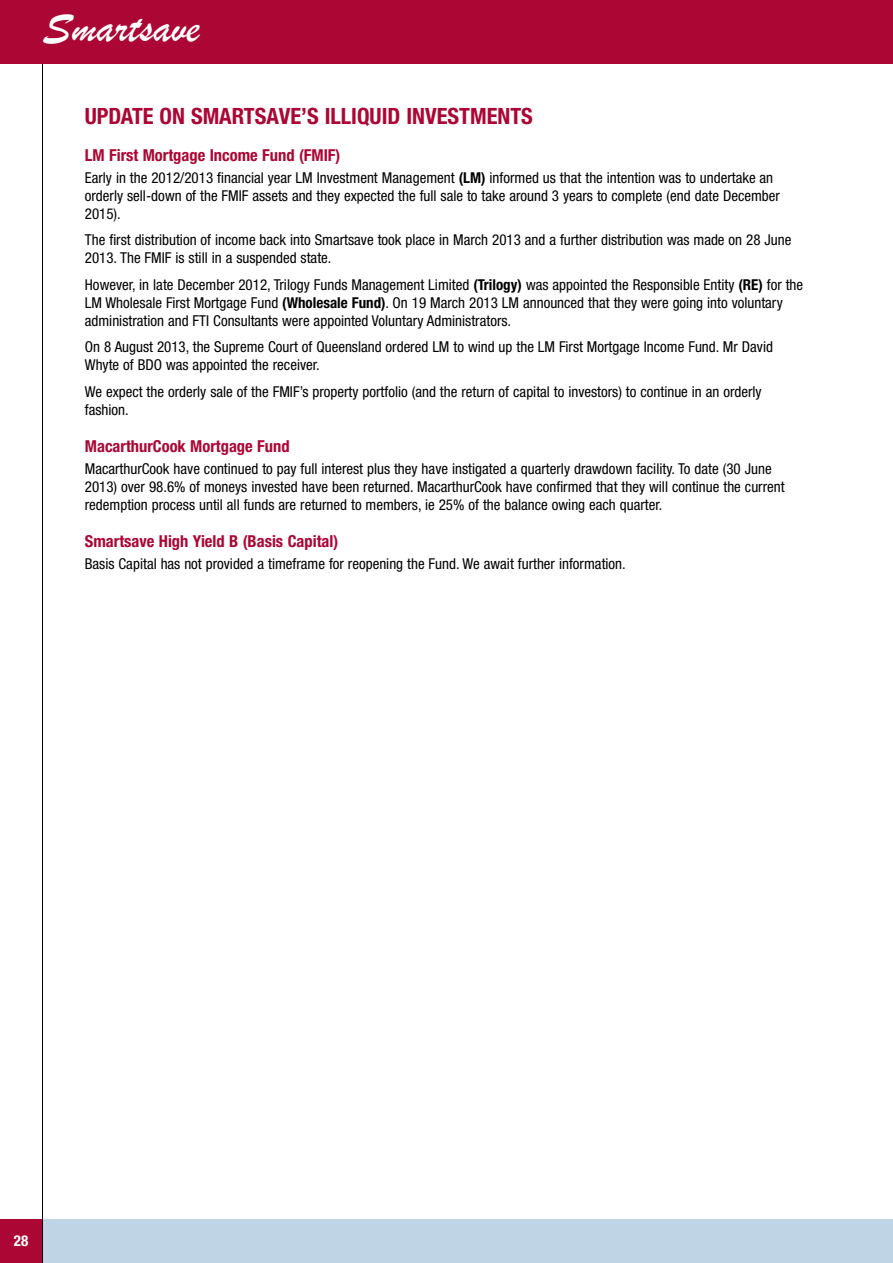
<style>
.page{position:relative;width:893px;height:1263px;background:#fff}
.page>*{position:absolute;margin:0;border:0;box-sizing:border-box;transform-origin:0 0}
.t1{font:45px "Brush Script";color:#fff}
.t2{font:700 condensed 22.5px "Helvetica Neue";color:#ab0634}
.t3{font:700 condensed 16.5px "Helvetica Neue LT Std";color:#ab0634}
.t4{font:condensed 15px/18px "Helvetica Neue LT Std";color:#000}
.t5{font:700 condensed 15px "Helvetica Neue";color:#fff}
.s1{font-weight:700}
</style>
<div class="page">
<div style="left:43px;top:1219px;width:850px;height:44px;background:#bfd5e5"></div>
<div style="left:0;top:1219px;width:43px;height:44px;background:#ab0634"></div>
<hr style="left:42px;top:0;width:1px;height:1263px;background:#000">
<div style="left:0;top:0;width:893px;height:64px;background:#ab0634"></div>
<h1 class="t1" style="left:43px;top:0;width:158px">Smartsave</h1>
<h2 class="t2" style="left:85px;top:102px;width:450px">UPDATE ON SMARTSAVE’S ILLI QUID INVESTMENTS</h2>
<p class="t3" style="left:85px;top:145px;width:257px">LM First Mortgage Income Fund (FMIF)</p>
<p class="t4" style="left:85px;top:168px;width:697px">Early in the 2012/2013 financial year LM Investment Management <span class="s1">(LM)</span> informed us that the intention was to undertake an orderly sell-down of the FMIF assets and they expected the full sale to take around 3 years to complete (end date December<br>2015).</p>
<p class="t4" style="left:85px;top:231px;width:708px">The first distribution of income back into Smartsave took place in March 2013 and a further distribution was made on 28 June<br>2013. The FMIF is still in a suspended state.</p>
<p class="t4" style="left:85px;top:275px;width:720px">However, in late December 2012, Trilogy Funds Management Limited <span class="s1">(Trilogy)</span> was appointed the Responsible Entity <span class="s1">(RE)</span> for the<br>LM Wholesale First Mortgage Fund <span class="s1">(Wholesale Fund)</span>. On 19 March 2013 LM announced that they were going into voluntary administration and FTI Consultants were appointed Voluntary Administrators.</p>
<p class="t4" style="left:85px;top:338px;width:690px">On 8 August 2013, the Supreme Court of Queensland ordered LM to wind up the LM First Mortgage Income Fund. Mr David<br>Whyte of BDO was appointed the receiver.</p>
<p class="t4" style="left:85px;top:382px;width:678px">We expect the orderly sale of the FMIF’s property portfolio (and the return of capital to investors) to continue in an orderly fashion.</p>
<p class="t3" style="left:85px;top:436px;width:206px">MacarthurCook Mortgage Fund</p>
<p class="t4" style="left:85px;top:459px;width:701px">MacarthurCook have continued to pay full interest plus they have instigated a quarterly drawdown facility. To date (30 June<br>2013) over 98.6% of moneys invested have been returned. MacarthurCook have confirmed that they will continue the current redemption process until all funds are returned to members, ie 25% of the balance owing each quarter.</p>
<p class="t3" style="left:85px;top:531px;width:255px">Smartsave High Yield B (Basis Capital)</p>
<p class="t4" style="left:85px;top:555px;width:542px">Basis Capital has not provided a timeframe for reopening the Fund. We await further information.</p>
<p class="t5" style="left:14px;top:1232px;width:16px">28</p>
</div>
